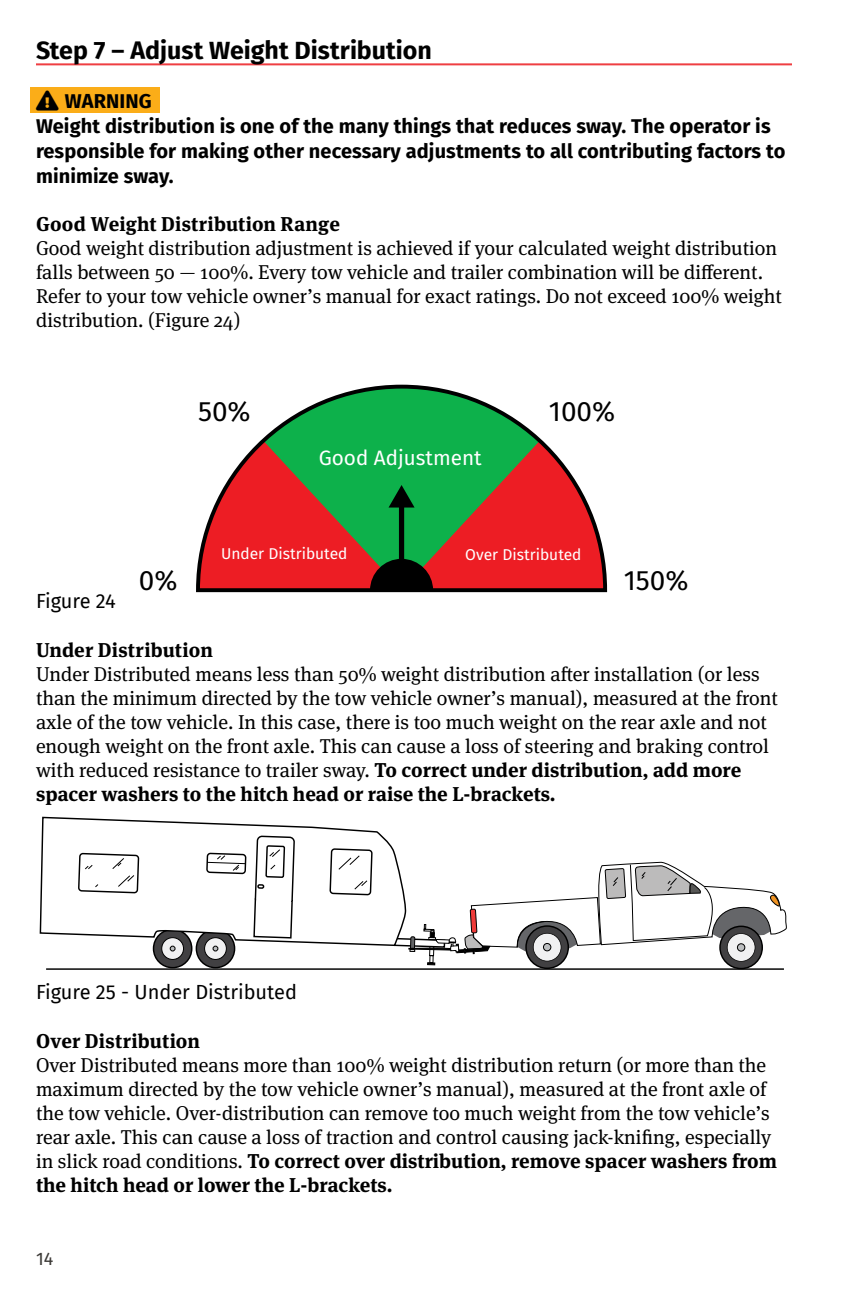
<style>
.page{position:relative;width:864px;height:1296px;background:#fff}
.page>*{position:absolute;margin:0;border:0;box-sizing:border-box;transform-origin:0 0}
.t1{font:28px "Fira Sans";color:#000}
.Sub-heading{font:700 25px "Fira Sans";color:#000}
.t2{font:20.8px "Fira Sans";color:#fff}
.t3{font:20px/24px "Meta Serif Pro";color:#000}
.p_warning{font:700 20px/25px "Fira Sans";letter-spacing:.005em;color:#000}
.t4{font:700 20px "Meta Serif Pro";letter-spacing:.005em;color:#000}
.Figure_Note{font:20px "Fira Sans";color:#000}
.Figure_Note-2{font:20px "Fira Sans";letter-spacing:-.02em;color:#000}
.t5{font:18px "Fira Sans";color:#3b3936}
.t6{font:15.6px "Fira Sans";color:#fff}
.s1{font-weight:700}
</style>
<div class="page">
<hr style="left:36px;top:63px;width:756px;height:2px;background:#ef3e42">
<div style="left:30px;top:87px;width:130px;height:26px;background:#fbad18"></div>
<svg style="left:196px;top:384px;width:412px;height:209px"></svg>
<svg style="left:197px;top:441px;width:409px;height:149px;background:#985e42"></svg>
<svg style="left:526px;top:926px;width:42px;height:42px"></svg>
<div style="left:525px;top:925px;width:44px;height:44px;border:1px solid #000;border-radius:50%"></div>
<svg style="left:720px;top:926px;width:42px;height:43px"></svg>
<div style="left:719px;top:926px;width:44px;height:43px;border:1px solid #000;border-radius:50%"></div>
<hr style="left:46px;top:968px;width:738px;height:2px;background:#000">
<svg style="left:196px;top:929px;width:39px;height:39px"></svg>
<div style="left:196px;top:929px;width:39px;height:39px;border:1px solid #000;border-radius:50%"></div>
<div style="left:154px;top:929px;width:38px;height:39px;background:#414042;border-radius:50%"></div>
<div style="left:153px;top:929px;width:39px;height:39px;border:1px solid #000;border-radius:50%"></div>
<div style="left:162px;top:938px;width:22px;height:21px;background:#f1f1f2;border-radius:50%"></div>
<div style="left:161px;top:937px;width:23px;height:23px;border:1px solid #000;border-radius:50%"></div>
<div style="left:205px;top:938px;width:21px;height:21px;background:#f1f1f2;border-radius:50%"></div>
<div style="left:204px;top:937px;width:23px;height:23px;border:1px solid #000;border-radius:50%"></div>
<svg style="left:170px;top:947px;width:5px;height:4px"></svg>
<svg style="left:39px;top:816px;width:354px;height:131px"></svg>
<svg style="left:77px;top:816px;width:63px;height:77px"></svg>
<svg style="left:205px;top:816px;width:42px;height:139px"></svg>
<svg style="left:329px;top:816px;width:44px;height:80px"></svg>
<svg style="left:253px;top:816px;width:43px;height:154px"></svg>
<svg style="left:393px;top:848px;width:394px;height:117px"></svg>
<p class="Sub-heading" style="left:36px;top:30px;width:397px">Step 7 – Adjust Weight Distribution</p>
<p class="p_warning" style="left:65px;top:88px;width:88px">WARNING</p>
<p class="p_warning" style="left:36px;top:113px;width:751px">Weight distribution is one of the many things that reduces sway. The operator is responsible for making other necessary adjustments to all contributing factors to minimize sway.</p>
<p class="t4" style="left:36px;top:208px;width:305px">Good Weight Distribution Range</p>
<p class="t3" style="left:36px;top:235px;width:747px">Good weight distribution adjustment is achieved if your calculated weight distribution falls between 50 — 100%. Every tow vehicle and trailer combination will be different.<br>Refer to your tow vehicle owner’s manual for exact ratings. Do not exceed 100% weight distribution. (Figure 24)</p>
<p class="t1" style="left:198px;top:390px;width:54px">50%</p>
<p class="t1" style="left:549px;top:390px;width:68px">100%</p>
<p class="t2" style="left:319px;top:442px;width:164px">Good Adjustment</p>
<p class="t6" style="left:221px;top:542px;width:128px">Under Distributed</p>
<p class="t6" style="left:465px;top:542px;width:118px">Over Distributed</p>
<p class="t1" style="left:139px;top:559px;width:40px">0%</p>
<p class="t1" style="left:624px;top:559px;width:66px">150%</p>
<p class="Figure_Note-2" style="left:36px;top:586px;width:81px">Figure 24</p>
<p class="t4" style="left:36px;top:634px;width:178px">Under Distribution</p>
<p class="t3" style="left:36px;top:661px;width:743px">Under Distributed means less than 50% weight distribution after installation (or less than the minimum directed by the tow vehicle owner’s manual), measured at the front axle of the tow vehicle. In this case, there is too much weight on the rear axle and not enough weight on the front axle. This can cause a loss of steering and braking control with reduced resistance to trailer sway. <span class="s1">To correct under distribution, add more spacer washers to the hitch head or raise the L-brackets.</span></p>
<p class="Figure_Note" style="left:36px;top:977px;width:263px">Figure 25 - Under Distributed</p>
<p class="t4" style="left:36px;top:1025px;width:166px">Over Distribution</p>
<p class="t3" style="left:36px;top:1052px;width:743px">Over Distributed means more than 100% weight distribution return (or more than the maximum directed by the tow vehicle owner’s manual), measured at the front axle of the tow vehicle. Over-distribution can remove too much weight from the tow vehicle’s rear axle. This can cause a loss of traction and control causing jack-knifing, especially in slick road conditions. <span class="s1">To correct over distribution, remove spacer washers from the hitch head or lower the L-brackets.</span></p>
<p class="t5" style="left:36px;top:1245px;width:19px">14</p>
</div>
